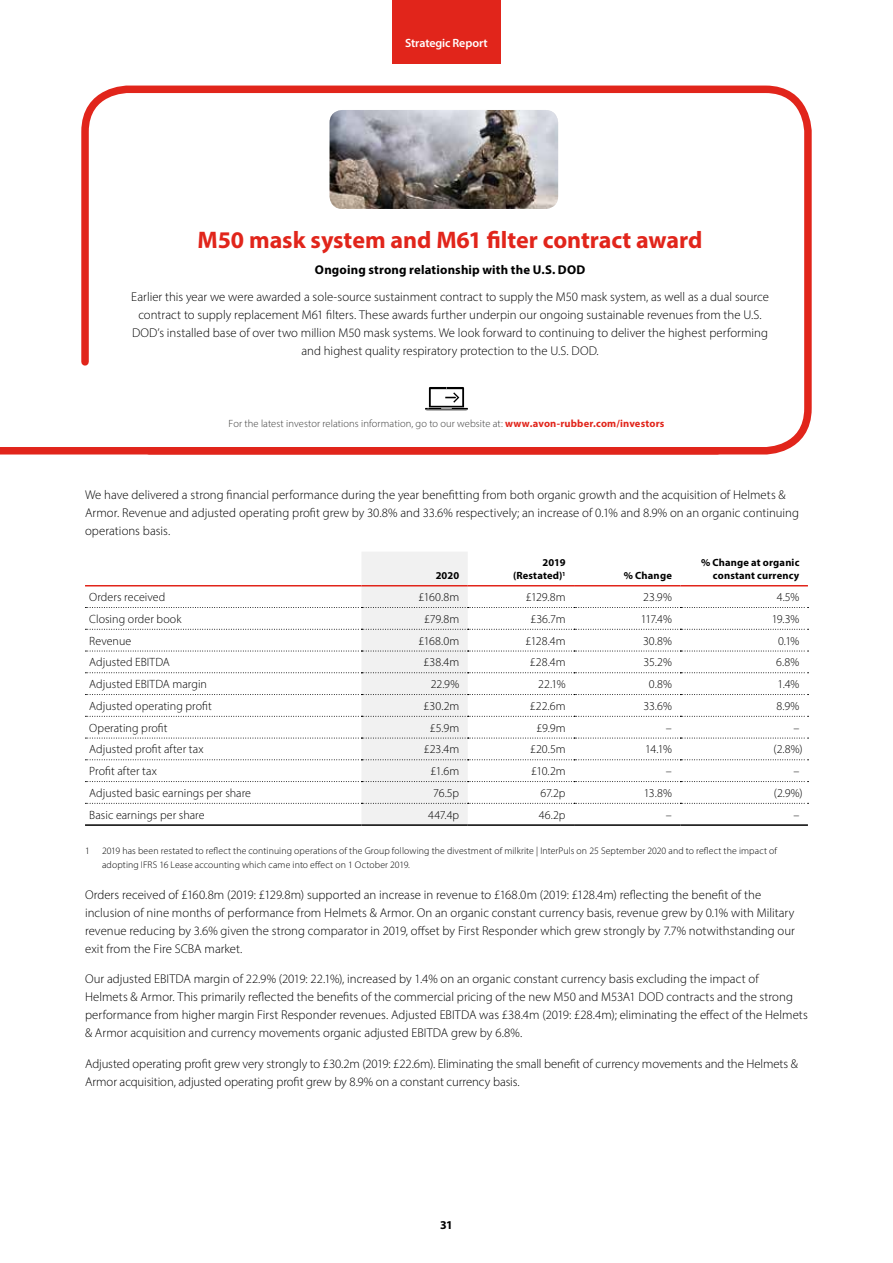
<style>
.page{position:relative;width:893px;height:1263px;background:#fff}
.page>*{position:absolute;margin:0;border:0;box-sizing:border-box;transform-origin:0 0}
.t1{font:700 24px "Myriad Pro";letter-spacing:-.005em;color:#e1251b}
.t2{font:300 12.75px/18px "Myriad Pro";color:#000}
.t3{font:700 12.75px "Myriad Pro";letter-spacing:.01em;color:#000}
.t4{font:300 12px "Myriad Pro";letter-spacing:.005em;color:#000}
.t5{font:600 12px "Myriad Pro";letter-spacing:-.01em;color:#fff}
.t6{font:700 12px "Myriad Pro";color:#000}
.t7{font:300 10.5px "Myriad Pro";letter-spacing:.01em;color:#3c3c3b}
.t8{font:700 10.5px/13.5px "Myriad Pro";letter-spacing:.015em;color:#000;text-align:right}
.t9{font:300 9.75px/13.5px "Myriad Pro";letter-spacing:.01em;color:#000}
.s1{font-weight:700;color:#e1251b}
</style>
<div class="page">
<svg style="left:78px;top:85px;width:734px;height:370px"></svg>
<svg style="left:425px;top:387px;width:43px;height:24px"></svg>
<svg style="left:85px;top:552px;width:723px;height:272px"></svg>
<hr style="left:85px;top:824px;width:276px;height:2px;background:#000">
<hr style="left:361px;top:824px;width:107px;height:2px;background:#000">
<hr style="left:468px;top:824px;width:106px;height:2px;background:#000">
<hr style="left:574px;top:824px;width:106px;height:2px;background:#000">
<hr style="left:680px;top:824px;width:128px;height:2px;background:#000">
<hr style="left:85px;top:585px;width:276px;height:1px;background:#e1251b">
<hr style="left:361px;top:585px;width:107px;height:1px;background:#e1251b">
<hr style="left:468px;top:585px;width:106px;height:1px;background:#e1251b">
<hr style="left:574px;top:585px;width:106px;height:1px;background:#e1251b">
<hr style="left:680px;top:585px;width:128px;height:1px;background:#e1251b">
<div style="left:0;top:447px;width:718px;height:7px;background:#e1251b"></div>
<div style="left:392px;top:0;width:109px;height:64px;background:#e1251b"></div>
<p class="t5" style="left:405px;top:35px;width:84px">Strategic Report</p>
<h1 class="t1" style="left:198px;top:224px;width:506px">M50 mask system and M61 filter contract award</h1>
<p class="t3" style="left:315px;top:262px;width:272px">Ongoing strong relationship with the U.S. DOD</p>
<p class="t2" style="left:131px;top:288px;width:639px;text-align:center">Earlier this year we were awarded a sole-source sustainment contract to supply the M50 mask system, as well as a dual source contract to supply replacement M61 filters. These awards further underpin our ongoing sustainable revenues from the U.S.<br>DOD’s installed base of over two million M50 mask systems. We look forward to continuing to deliver the highest performing and highest quality respiratory protection to the U.S. DOD.</p>
<p class="t7" style="left:228px;top:417px;width:437px">For the latest investor relations information, go to our website at: <span class="s1">www.avon-rubber.com/investors</span></p>
<p class="t2" style="left:85px;top:485px;width:715px">We have delivered a strong financial performance during the year benefitting from both organic growth and the acquisition of Helmets &amp;<br>Armor. Revenue and adjusted operating profit grew by 30.8% and 33.6% respectively; an increase of 0.1% and 8.9% on an organic continuing operations basis.</p>
<p class="t8" style="left:436px;top:569px;width:25px">2020</p>
<p class="t8" style="left:701px;top:555px;width:100px">% Change at organic constant currency</p>
<p class="t8" style="left:513px;top:555px;width:54px">2019 (Restated)<sup>1</sup></p>
<p class="t8" style="left:624px;top:569px;width:49px">% Change</p>
<p class="t4" style="left:89px;top:590px;width:78px">Orders received</p>
<p class="t4" style="left:419px;top:590px;width:42px">£160.8m</p>
<p class="t4" style="left:526px;top:590px;width:41px">£129.8m</p>
<p class="t4" style="left:643px;top:590px;width:30px">23.9%</p>
<p class="t4" style="left:777px;top:590px;width:24px">4.5%</p>
<p class="t4" style="left:89px;top:612px;width:94px">Closing order book</p>
<p class="t4" style="left:424px;top:612px;width:37px">£79.8m</p>
<p class="t4" style="left:530px;top:612px;width:37px">£36.7m</p>
<p class="t4" style="left:641px;top:612px;width:33px">117.4%</p>
<p class="t4" style="left:772px;top:612px;width:29px">19.3%</p>
<p class="t4" style="left:89px;top:633px;width:44px">Revenue</p>
<p class="t4" style="left:418px;top:633px;width:42px">£168.0m</p>
<p class="t4" style="left:526px;top:633px;width:41px">£128.4m</p>
<p class="t4" style="left:643px;top:633px;width:30px">30.8%</p>
<p class="t4" style="left:778px;top:633px;width:23px">0.1%</p>
<p class="t4" style="left:89px;top:655px;width:82px">Adjusted EBITDA</p>
<p class="t4" style="left:424px;top:655px;width:37px">£38.4m</p>
<p class="t4" style="left:530px;top:655px;width:37px">£28.4m</p>
<p class="t4" style="left:643px;top:655px;width:30px">35.2%</p>
<p class="t4" style="left:776px;top:655px;width:25px">6.8%</p>
<p class="t4" style="left:89px;top:677px;width:119px">Adjusted EBITDA margin</p>
<p class="t4" style="left:431px;top:677px;width:30px">22.9%</p>
<p class="t4" style="left:538px;top:677px;width:29px">22.1%</p>
<p class="t4" style="left:649px;top:677px;width:24px">0.8%</p>
<p class="t4" style="left:777px;top:677px;width:23px">1.4%</p>
<p class="t4" style="left:89px;top:699px;width:124px">Adjusted operating profit</p>
<p class="t4" style="left:424px;top:699px;width:37px">£30.2m</p>
<p class="t4" style="left:530px;top:699px;width:37px">£22.6m</p>
<p class="t4" style="left:643px;top:699px;width:30px">33.6%</p>
<p class="t4" style="left:777px;top:699px;width:24px">8.9%</p>
<p class="t4" style="left:89px;top:720px;width:80px">Operating profit</p>
<p class="t4" style="left:430px;top:720px;width:31px">£5.9m</p>
<p class="t4" style="left:537px;top:720px;width:30px">£9.9m</p>
<p class="t4" style="left:666px;top:720px;width:7px">–</p>
<p class="t4" style="left:793px;top:720px;width:7px">–</p>
<p class="t4" style="left:89px;top:742px;width:116px">Adjusted profit after tax</p>
<p class="t4" style="left:424px;top:742px;width:37px">£23.4m</p>
<p class="t4" style="left:530px;top:742px;width:37px">£20.5m</p>
<p class="t4" style="left:645px;top:742px;width:28px">14.1%</p>
<p class="t4" style="left:774px;top:742px;width:30px">(2.8%)</p>
<p class="t4" style="left:89px;top:764px;width:69px">Profit after tax</p>
<p class="t4" style="left:431px;top:764px;width:30px">£1.6m</p>
<p class="t4" style="left:531px;top:764px;width:36px">£10.2m</p>
<p class="t4" style="left:666px;top:764px;width:7px">–</p>
<p class="t4" style="left:793px;top:764px;width:7px">–</p>
<p class="t4" style="left:89px;top:786px;width:163px">Adjusted basic earnings per share</p>
<p class="t4" style="left:433px;top:786px;width:27px">76.5p</p>
<p class="t4" style="left:540px;top:786px;width:27px">67.2p</p>
<p class="t4" style="left:644px;top:786px;width:30px">13.8%</p>
<p class="t4" style="left:774px;top:786px;width:30px">(2.9%)</p>
<p class="t4" style="left:89px;top:807px;width:117px">Basic earnings per share</p>
<p class="t4" style="left:428px;top:807px;width:33px">447.4p</p>
<p class="t4" style="left:539px;top:807px;width:28px">46.2p</p>
<p class="t4" style="left:666px;top:807px;width:7px">–</p>
<p class="t4" style="left:793px;top:807px;width:7px">–</p>
<p class="t9" style="left:85px;top:844px;width:6px">1</p>
<p class="t9" style="left:102px;top:844px;width:677px">2019 has been restated to reflect the continuing operations of the Group following the divestment of milkrite | InterPuls on 25 September 2020 and to reflect the impact of adopting IFRS 16 Lease accounting which came into effect on 1 October 2019.</p>
<p class="t2" style="left:85px;top:885px;width:711px">Orders received of £160.8m (2019: £129.8m) supported an increase in revenue to £168.0m (2019: £128.4m) reflecting the benefit of the inclusion of nine months of performance from Helmets &amp; Armor. On an organic constant currency basis, revenue grew by 0.1% with Military revenue reducing by 3.6% given the strong comparator in 2019, offset by First Responder which grew strongly by 7.7% notwithstanding our exit from the Fire SCBA market.</p>
<p class="t2" style="left:85px;top:970px;width:724px">Our adjusted EBITDA margin of 22.9% (2019: 22.1%), increased by 1.4% on an organic constant currency basis excluding the impact of<br>Helmets &amp; Armor. This primarily reflected the benefits of the commercial pricing of the new M50 and M53A1 DOD contracts and the strong performance from higher margin First Responder revenues. Adjusted EBITDA was £38.4m (2019: £28.4m); eliminating the effect of the Helmets &amp; Armor acquisition and currency movements organic adjusted EBITDA grew by 6.8%.</p>
<p class="t2" style="left:85px;top:1055px;width:714px">Adjusted operating profit grew very strongly to £30.2m (2019: £22.6m). Eliminating the small benefit of currency movements and the Helmets &amp;<br>Armor acquisition, adjusted operating profit grew by 8.9% on a constant currency basis.</p>
<p class="t6" style="left:440px;top:1217px;width:14px">31</p>
</div>
